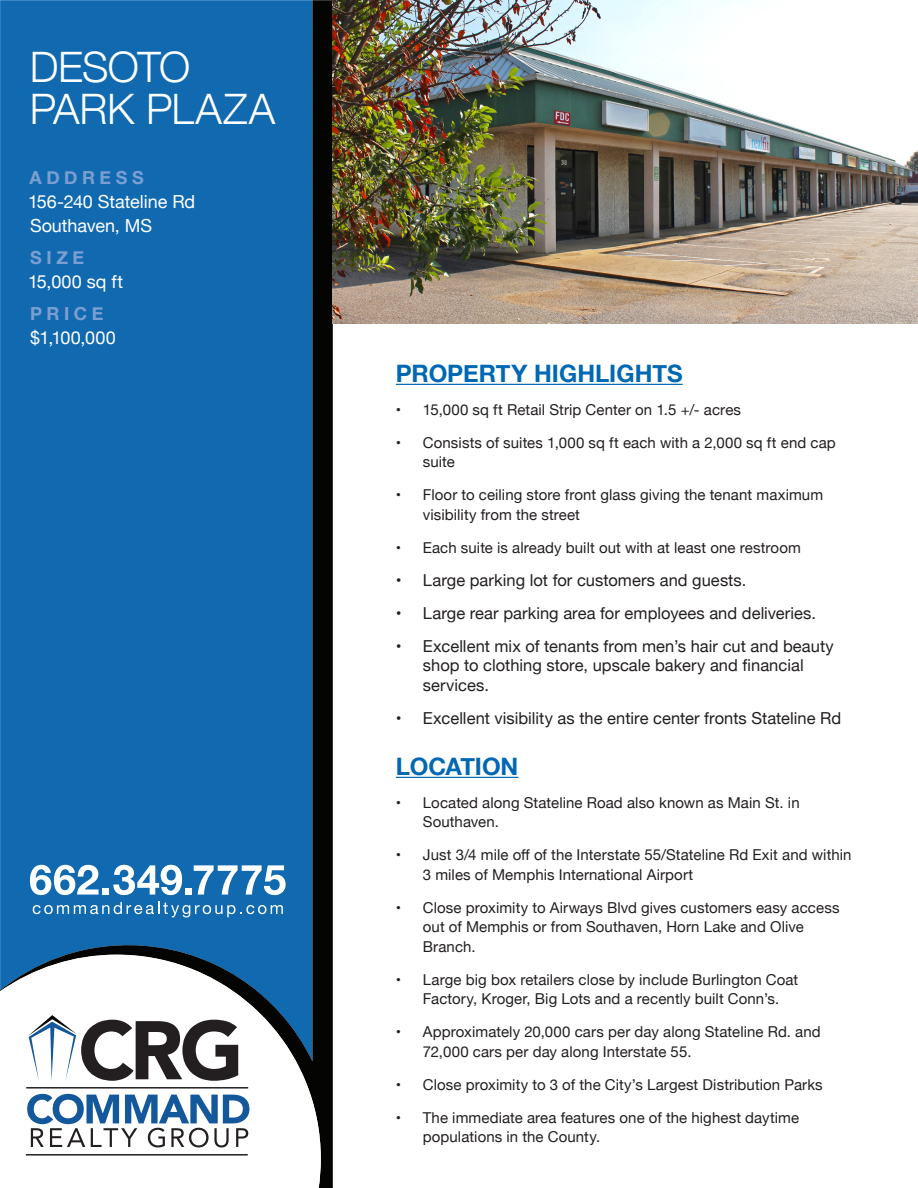
<style>
.page{position:relative;width:918px;height:1188px;background:#fff}
.page>*{position:absolute;margin:0;border:0;box-sizing:border-box;transform-origin:0 0}
.t1{font:300 42px/42px "Helvetica Neue";letter-spacing:-.01em;color:#fff}
.t2{font:700 24px "Helvetica Neue";color:#0168b3}
.t3{font:18px/24px "Helvetica Neue";color:#fff}
.t4{font:700 18px "Helvetica Neue";letter-spacing:.25em;color:#7c9fd2}
.t5{font:16.5px/19.5px "Helvetica Neue";letter-spacing:.005em;color:#231f20}
.t6{font:15px/19.5px "Helvetica Neue";letter-spacing:.005em;color:#231f20}
</style>
<div class="page">
<svg style="left:0;top:0;width:333px;height:1188px;background:#1364a4"></svg>
<svg style="left:0;top:955px;width:321px;height:233px"></svg>
<svg style="left:27px;top:1094px;width:222px;height:53px"></svg>
<svg style="left:28px;top:1015px;width:210px;height:66px"></svg>
<hr style="left:26px;top:1087px;width:222px;height:2px;background:#231f20">
<hr style="left:26px;top:1154px;width:222px;height:2px;background:#231f20">
<hr style="left:396px;top:384px;width:287px;height:1px;background:#0168b3">
<hr style="left:396px;top:777px;width:122px;height:1px;background:#0168b3">
<img style="left:333px;top:0;width:585px;height:324px">
<p class="t1" style="left:30px;top:43px;width:247px">DESOTO<br>PARK PLAZA</p>
<p class="t4" style="left:29px;top:163px;width:116px">ADDRESS</p>
<p class="t3" style="left:28px;top:190px;width:169px">156-240 Stateline Rd<br>Southaven, MS</p>
<p class="t4" style="left:30px;top:243px;width:56px">SIZE</p>
<p class="t3" style="left:28px;top:270px;width:97px">15,000 sq ft</p>
<p class="t4" style="left:30px;top:300px;width:75px">PRICE</p>
<p class="t3" style="left:30px;top:327px;width:87px">$1,100,000</p>
<p class="t2" style="left:396px;top:355px;width:288px">PROPERTY HIGHLIGHTS</p>
<p class="t6" style="left:396px;top:401px;width:347px">• 15,000 sq ft Retail Strip Center on 1.5 +/- acres</p>
<p class="t6" style="left:423px;top:434px;width:414px;text-indent:-27px">• Consists of suites 1,000 sq ft each with a 2,000 sq ft end cap suite</p>
<p class="t6" style="left:423px;top:486px;width:402px;text-indent:-27px">• Floor to ceiling store front glass giving the tenant maximum visibility from the street</p>
<p class="t6" style="left:396px;top:539px;width:407px">• Each suite is already built out with at least one restroom</p>
<p class="t5" style="left:396px;top:571px;width:352px">• Large parking lot for customers and guests.</p>
<p class="t5" style="left:396px;top:604px;width:422px">• Large rear parking area for employees and deliveries.</p>
<p class="t5" style="left:423px;top:637px;width:412px;text-indent:-27px">• Excellent mix of tenants from men’s hair cut and beauty shop to clothing store, upscale bakery and financial services.</p>
<p class="t5" style="left:396px;top:709px;width:447px">• Excellent visibility as the entire center fronts Stateline Rd</p>
<p class="t2" style="left:396px;top:748px;width:124px">LOCATION</p>
<p class="t6" style="left:423px;top:794px;width:378px;text-indent:-27px">• Located along Stateline Road also known as Main St. in<br>Southaven.</p>
<p class="t6" style="left:423px;top:846px;width:430px;text-indent:-27px">• Just 3/4 mile off of the Interstate 55/Stateline Rd Exit and within<br>3 miles of Memphis International Airport</p>
<p class="t6" style="left:423px;top:899px;width:418px;text-indent:-27px">• Close proximity to Airways Blvd gives customers easy access out of Memphis or from Southaven, Horn Lake and Olive<br>Branch.</p>
<p class="t6" style="left:396px;top:971px;width:404px;text-align:center">• Large big box retailers close by include Burlington Coat<br>Factory, Kroger, Big Lots and a recently built Conn’s.</p>
<p class="t6" style="left:423px;top:1023px;width:399px;text-indent:-27px">• Approximately 20,000 cars per day along Stateline Rd. and<br>72,000 cars per day along Interstate 55.</p>
<p class="t6" style="left:396px;top:1076px;width:428px">• Close proximity to 3 of the City’s Largest Distribution Parks</p>
<p class="t6" style="left:423px;top:1109px;width:378px;text-indent:-27px">• The immediate area features one of the highest daytime populations in the County.</p>
</div>
